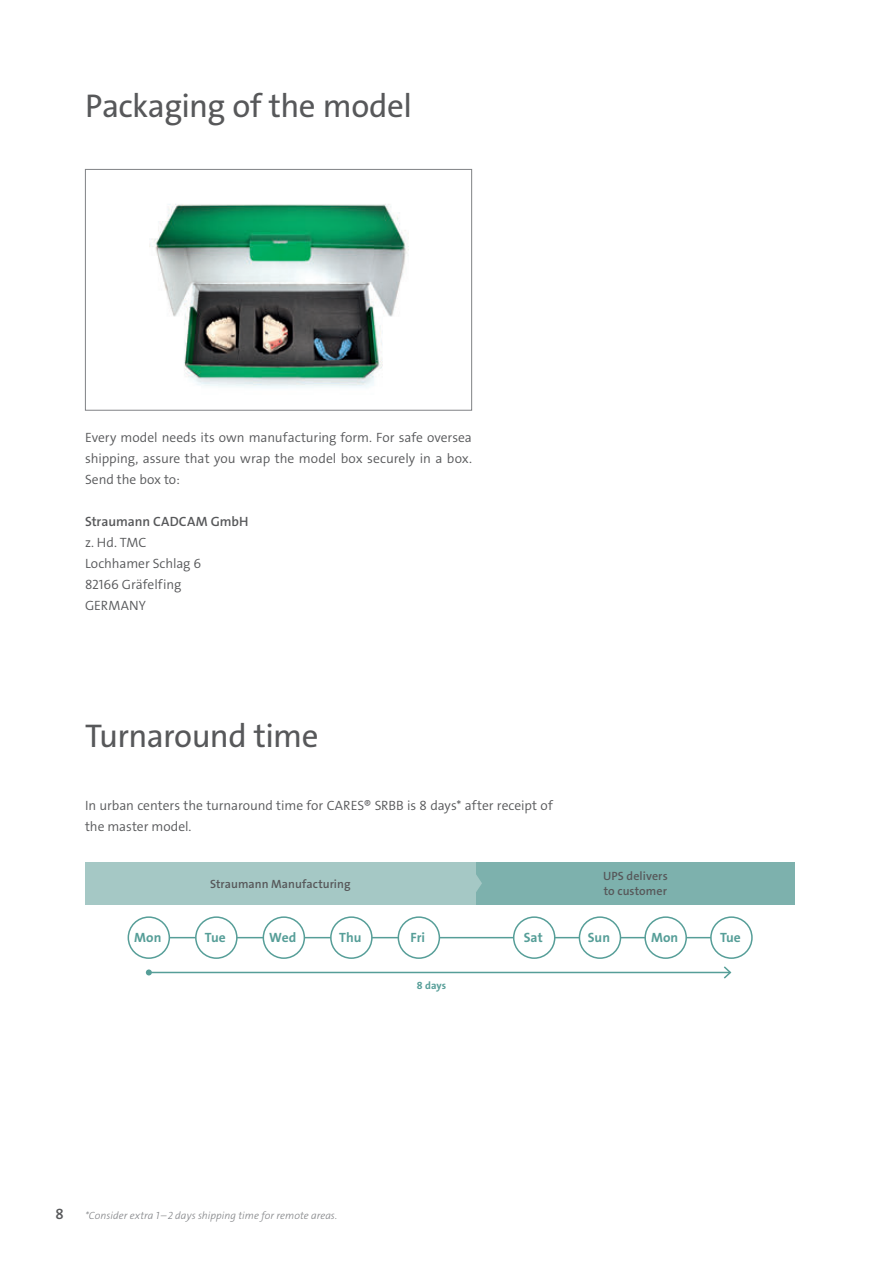
<style>
.page{position:relative;width:893px;height:1263px;background:#fff}
.page>*{position:absolute;margin:0;border:0;box-sizing:border-box;transform-origin:0 0}
.t1{font:33px "The Sans LP5 Plain";letter-spacing:-.02em;color:#57585a}
.t2{font:15px "The Sans LP6 Se Bld";color:#57585a}
.Copy{font:13.5px/21px "The Sans LP4 Se Lig";letter-spacing:-.005em;color:#57585a;text-align:justify}
.Copy-2{font:13.5px "The Sans LP7 Bld";letter-spacing:.005em;color:#569e98}
.Copy-3{font:13.5px "The Sans LP6 Se Bld";color:#57585a}
.Copy-4{font:12px/15px "The Sans LP6 Se Bld";letter-spacing:.005em;color:#57585a}
.Footnote{font:10.5px "The Sans LP3 Lig IT";letter-spacing:.005em;color:#808285}
.t3{font:10.5px "The Sans LP7 Bld";color:#569e98}
</style>
<div class="page">
<img style="left:149px;top:204px;width:260px;height:184px">
<div style="left:85px;top:169px;width:387px;height:242px;border:1px solid #808285"></div>
<div style="left:476px;top:862px;width:319px;height:42px;background:#7db1ad"></div>
<div style="left:85px;top:862px;width:391px;height:42px;background:#a5c8c5"></div>
<hr style="left:157px;top:937px;width:566px;height:1px;background:#569e98">
<hr style="left:149px;top:972px;width:581px;height:1px;background:#569e98">
<svg style="left:146px;top:969px;width:6px;height:6px"></svg>
<svg style="left:722px;top:966px;width:10px;height:13px"></svg>
<div style="left:128px;top:917px;width:41px;height:41px;background:#fff;border-radius:50%"></div>
<div style="left:128px;top:916px;width:42px;height:43px;border:2px solid #569e98;border-radius:50%"></div>
<div style="left:196px;top:917px;width:41px;height:41px;background:#fff;border-radius:50%"></div>
<div style="left:195px;top:916px;width:43px;height:43px;border:2px solid #569e98;border-radius:50%"></div>
<div style="left:711px;top:917px;width:41px;height:41px;background:#fff;border-radius:50%"></div>
<div style="left:710px;top:916px;width:43px;height:43px;border:2px solid #569e98;border-radius:50%"></div>
<div style="left:263px;top:917px;width:41px;height:41px;background:#fff;border-radius:50%"></div>
<div style="left:263px;top:916px;width:42px;height:43px;border:2px solid #569e98;border-radius:50%"></div>
<div style="left:331px;top:917px;width:41px;height:41px;background:#fff;border-radius:50%"></div>
<div style="left:330px;top:916px;width:43px;height:43px;border:2px solid #569e98;border-radius:50%"></div>
<div style="left:398px;top:917px;width:41px;height:41px;background:#fff;border-radius:50%"></div>
<div style="left:398px;top:916px;width:42px;height:43px;border:2px solid #569e98;border-radius:50%"></div>
<div style="left:514px;top:917px;width:41px;height:41px;background:#fff;border-radius:50%"></div>
<div style="left:513px;top:916px;width:42px;height:43px;border:2px solid #569e98;border-radius:50%"></div>
<div style="left:579px;top:917px;width:41px;height:41px;background:#fff;border-radius:50%"></div>
<div style="left:579px;top:916px;width:42px;height:43px;border:2px solid #569e98;border-radius:50%"></div>
<div style="left:645px;top:917px;width:41px;height:41px;background:#fff;border-radius:50%"></div>
<div style="left:644px;top:916px;width:43px;height:43px;border:2px solid #569e98;border-radius:50%"></div>
<svg style="left:476px;top:875px;width:6px;height:17px"></svg>
<p class="t1" style="left:85px;top:84px;width:328px">Packaging of the model</p>
<p class="Copy" style="left:85px;top:427px;width:388px">Every model needs its own manufacturing form. For safe oversea shipping, assure that you wrap the model box securely in a box.<br>Send the box to:</p>
<p class="Copy-3" style="left:85px;top:513px;width:165px">Straumann CADCAM GmbH</p>
<p class="Copy" style="left:85px;top:532px;width:63px">z. Hd. TMC</p>
<p class="Copy" style="left:85px;top:553px;width:118px">Lochhamer Schlag 6</p>
<p class="Copy" style="left:85px;top:574px;width:98px">82166 Gräfelfing</p>
<p class="Copy" style="left:85px;top:595px;width:62px">GERMANY</p>
<p class="t1" style="left:85px;top:714px;width:235px">Turnaround time</p>
<p class="Copy" style="left:85px;top:795px;width:469px">In urban centers the turnaround time for CARES® SRBB is 8 days* after receipt of the master model.</p>
<p class="Copy-4" style="left:210px;top:876px;width:142px">Straumann Manufacturing</p>
<p class="Copy-4" style="left:603px;top:869px;width:66px">UPS delivers to customer</p>
<p class="Copy-2" style="left:134px;top:929px;width:29px">Mon</p>
<p class="Copy-2" style="left:205px;top:929px;width:22px">Tue</p>
<p class="Copy-2" style="left:269px;top:929px;width:29px">Wed</p>
<p class="Copy-2" style="left:339px;top:929px;width:24px">Thu</p>
<p class="Copy-2" style="left:411px;top:929px;width:16px">Fri</p>
<p class="Copy-2" style="left:524px;top:929px;width:21px">Sat</p>
<p class="Copy-2" style="left:588px;top:929px;width:24px">Sun</p>
<p class="Copy-2" style="left:651px;top:929px;width:29px">Mon</p>
<p class="Copy-2" style="left:720px;top:929px;width:22px">Tue</p>
<p class="t3" style="left:417px;top:978px;width:31px">8 days</p>
<p class="t2" style="left:55px;top:1204px;width:10px">8</p>
<p class="Footnote" style="left:85px;top:1209px;width:254px">*Consider extra 1–2 days shipping time for remote areas.</p>
</div>
